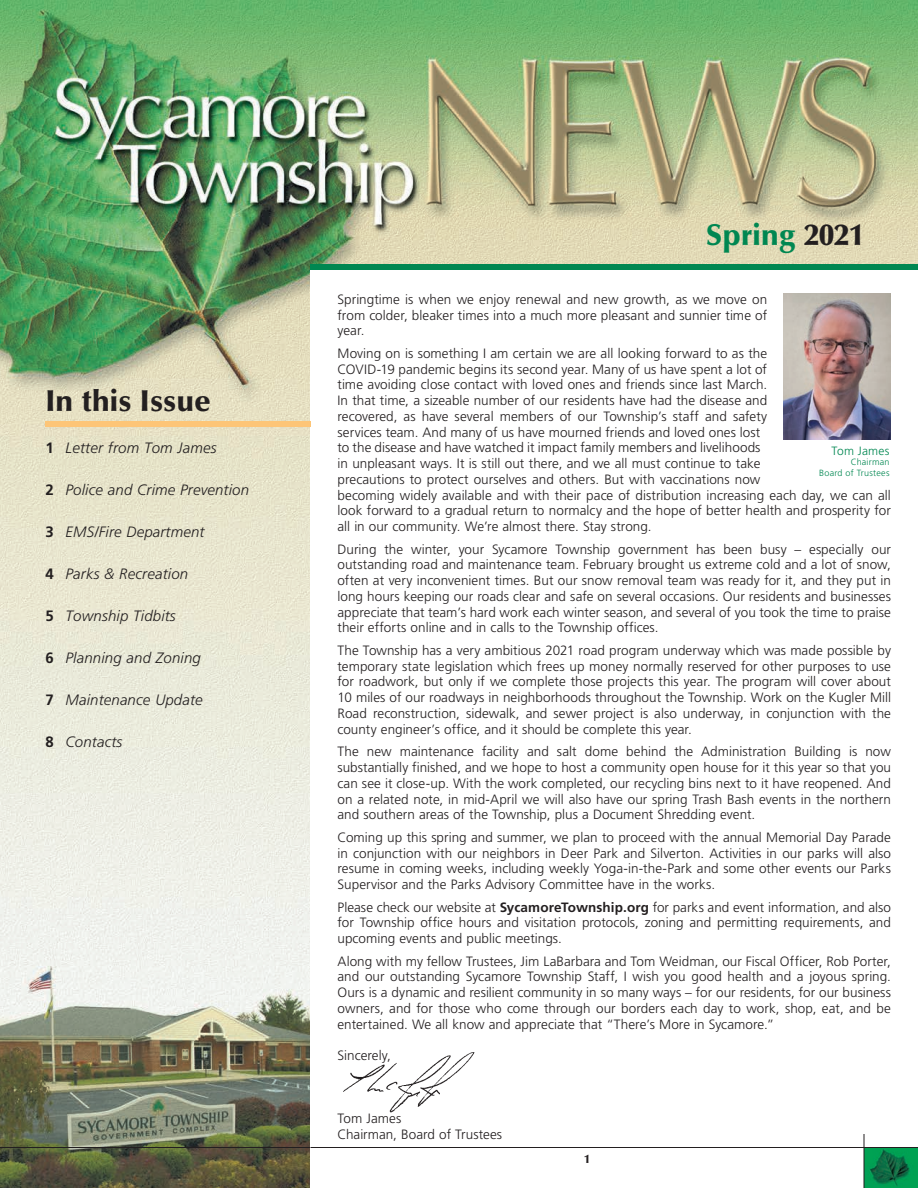
<style>
.page{position:relative;width:918px;height:1188px;background:#fff}
.page>*{position:absolute;margin:0;border:0;box-sizing:border-box;transform-origin:0 0}
.t1{font:900 30px "Optima";letter-spacing:-.005em;color:#231f20}
.t2{font:900 30px "Optima";color:#008751}
.t3{font:italic 300 15px "Frutiger";letter-spacing:.01em;color:#231f20}
.t4{font:300 13.5px/15.8px "Frutiger";color:#231f20;text-align:justify}
.t5{font:300 12px "Frutiger";letter-spacing:.02em;color:#008751}
.t6{font:900 12px "Optima";color:#231f20}
.t7{font:300 9px/10.8px "Frutiger";letter-spacing:.025em;color:#008751;text-align:right}
.s1{font-weight:700;font-style:normal}
.s2{color:#231f20}
.s3{font-weight:700}
</style>
<div class="page">
<img style="left:0;top:0;width:918px;height:1188px">
<hr style="left:0;top:1147px;width:918px;height:1px;background:#231f20">
<div style="left:310px;top:268px;width:608px;height:920px;background:#fff"></div>
<img style="left:343px;top:1052px;width:131px;height:60px">
<div style="left:310px;top:264px;width:608px;height:6px;background:#008751"></div>
<div style="left:45px;top:421px;width:266px;height:6px;background:#fdc577"></div>
<hr style="left:864px;top:1134px;width:1px;height:54px;background:#231f20">
<hr style="left:310px;top:1147px;width:608px;height:1px;background:#231f20">
<img style="left:783px;top:293px;width:108px;height:146px">
<h1 class="t1" style="left:45px;top:383px;width:167px">In this Issue</h1>
<p class="t3" style="left:45px;top:439px;width:173px"><span class="s1">1</span> Letter from Tom James</p>
<p class="t3" style="left:45px;top:481px;width:205px"><span class="s1">2</span> Police and Crime Prevention</p>
<p class="t3" style="left:45px;top:523px;width:161px"><span class="s1">3</span> EMS/Fire Department</p>
<p class="t3" style="left:45px;top:565px;width:144px"><span class="s1">4</span> Parks &amp; Recreation</p>
<p class="t3" style="left:45px;top:607px;width:132px"><span class="s1">5</span> Township Tidbits</p>
<p class="t3" style="left:45px;top:649px;width:157px"><span class="s1">6</span> Planning and Zoning</p>
<p class="t3" style="left:45px;top:691px;width:159px"><span class="s1">7</span> Maintenance Update</p>
<p class="t3" style="left:45px;top:733px;width:79px"><span class="s1">8</span> Contacts</p>
<h1 class="t2" style="left:706px;top:217px;width:160px">Spring <span class="s2">2021</span></h1>
<p class="t4" style="left:338px;top:292px;width:431px">Springtime is when we enjoy renewal and new growth, as we move on from colder, bleaker times into a much more pleasant and sunnier time of year.</p>
<p class="t4" style="left:338px;top:346px;width:555px;text-align:left">Moving on is something I am certain we are all looking forward to as the<br>COVID-19 pandemic begins its second year. Many of us have spent a lot of<br>time avoiding close contact with loved ones and friends since last March.<br>In that time, a sizeable number of our residents have had the disease and<br>recovered, as have several members of our Township’s staff and safety<br>services team. And many of us have mourned friends and loved ones lost<br>to the disease and have watched it impact family members and livelihoods<br>in unpleasant ways. It is still out there, and we all must continue to take<br>precautions to protect ourselves and others. But with vaccinations now<br>becoming widely available and with their pace of distribution increasing each day, we can all look forward to a gradual return to normalcy and the hope of better health and prosperity for all in our community. We’re almost there. Stay strong.</p>
<p class="t4" style="left:338px;top:541px;width:555px">During the winter, your Sycamore Township government has been busy – especially our outstanding road and maintenance team. February brought us extreme cold and a lot of snow, often at very inconvenient times. But our snow removal team was ready for it, and they put in long hours keeping our roads clear and safe on several occasions. Our residents and businesses appreciate that team’s hard work each winter season, and several of you took the time to praise their efforts online and in calls to the Township offices.</p>
<p class="t4" style="left:338px;top:643px;width:555px">The Township has a very ambitious 2021 road program underway which was made possible by temporary state legislation which frees up money normally reserved for other purposes to use for roadwork, but only if we complete those projects this year. The program will cover about 10 miles of our roadways in neighborhoods throughout the Township. Work on the Kugler Mill Road reconstruction, sidewalk, and sewer project is also underway, in conjunction with the county engineer’s office, and it should be complete this year.</p>
<p class="t4" style="left:338px;top:744px;width:555px">The new maintenance facility and salt dome behind the Administration Building is now substantially finished, and we hope to host a community open house for it this year so that you can see it close-up. With the work completed, our recycling bins next to it have reopened. And on a related note, in mid-April we will also have our spring Trash Bash events in the northern and southern areas of the Township, plus a Document Shredding event.</p>
<p class="t4" style="left:338px;top:829px;width:555px">Coming up this spring and summer, we plan to proceed with the annual Memorial Day Parade in conjunction with our neighbors in Deer Park and Silverton. Activities in our parks will also resume in coming weeks, including weekly Yoga-in-the-Park and some other events our Parks Supervisor and the Parks Advisory Committee have in the works.</p>
<p class="t4" style="left:338px;top:899px;width:555px">Please check our website at <span class="s3">SycamoreTownship.org</span> for parks and event information, and also for Township office hours and visitation protocols, zoning and permitting requirements, and upcoming events and public meetings.</p>
<p class="t4" style="left:338px;top:953px;width:555px">Along with my fellow Trustees, Jim LaBarbara and Tom Weidman, our Fiscal Officer, Rob Porter, and our outstanding Sycamore Township Staff, I wish you good health and a joyous spring.<br>Ours is a dynamic and resilient community in so many ways – for our residents, for our business owners, and for those who come through our borders each day to work, shop, eat, and be entertained. We all know and appreciate that “There’s More in Sycamore.”</p>
<p class="t4" style="left:338px;top:1048px;width:55px">Sincerely,</p>
<p class="t5" style="left:832px;top:444px;width:59px">Tom James</p>
<p class="t7" style="left:819px;top:457px;width:72px">Chairman<br>Board of Trustees</p>
<p class="t4" style="left:338px;top:1111px;width:166px">Tom James<br>Chairman, Board of Trustees</p>
<p class="t6" style="left:584px;top:1152px;width:7px">1</p>
</div>
